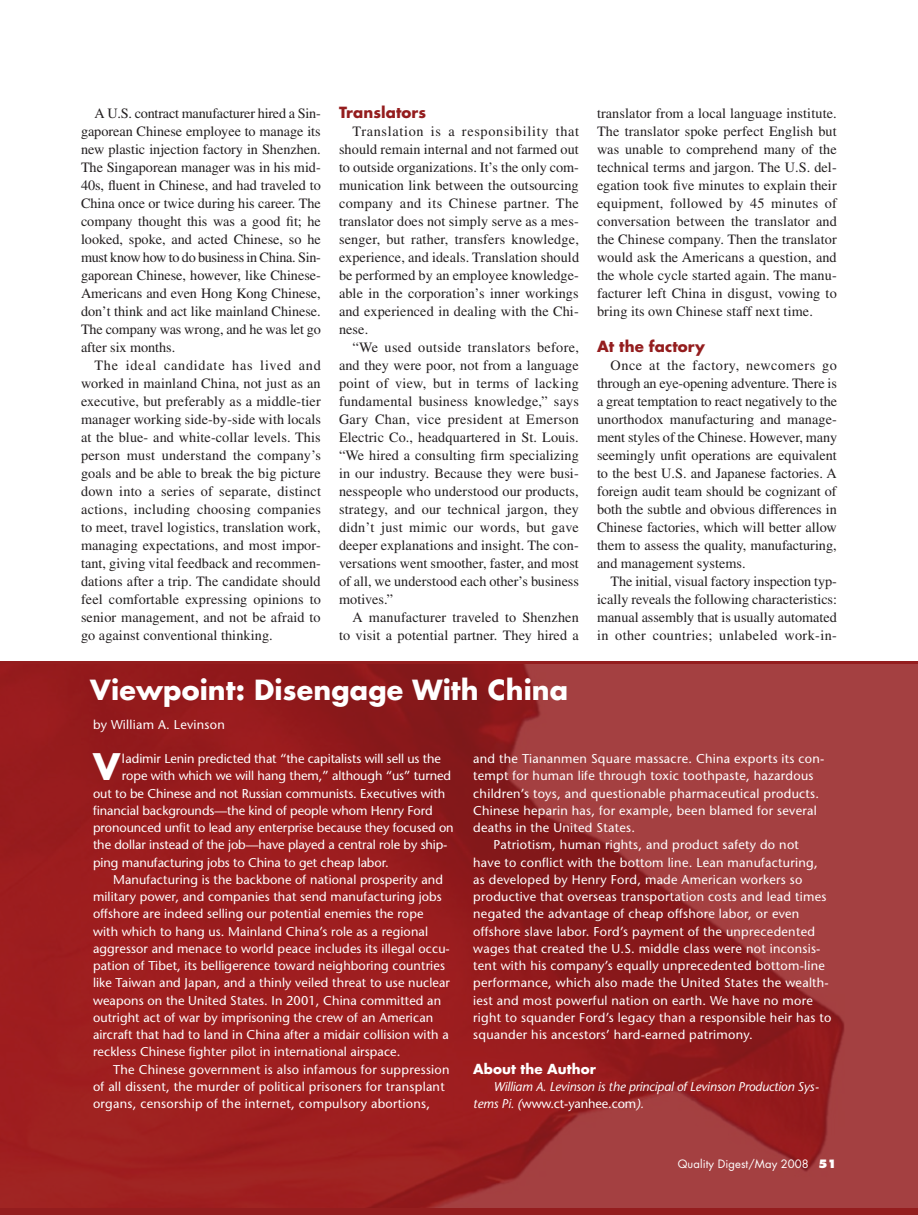
<style>
.page{position:relative;width:918px;height:1215px;background:#fff}
.page>*{position:absolute;margin:0;border:0;box-sizing:border-box;transform-origin:0 0}
.Sidebar_ITC_Stone_Sa{font:700 35.7px "Futura";color:#fff}
.Sidebar_ITC_Stone_Sa-2{font:700 27px "Futura";letter-spacing:.005em;color:#fff}
.QD-Subhead{font:700 15px "Futura";letter-spacing:.005em;color:#941d1e}
.QD-Text{font:14.25px/18px "Times";letter-spacing:.005em;color:#231f20;text-align:justify}
.Sidebar_ITC_Stone_Sa-3{font:700 13.5px "Futura";letter-spacing:.005em;color:#fff}
.Sidebar_ITC_Stone_Sa-4{font:12.75px/17.2px "Stone Sans";letter-spacing:.02em;color:#fff}
.Sidebar_ITC_Stone_Sa-5{font:12.75px "Stone Sans";letter-spacing:-.005em;color:#fff}
.Sidebar_ITC_Stone_Sa-6{font:italic 12.75px/17.2px "Stone Sans";letter-spacing:-.01em;color:#fff}
.t1{font:11.25px "Futura";letter-spacing:.01em;color:#fff}
.s1{font-style:normal}
.s2{font-weight:800}
</style>
<div class="page">
<img style="left:0;top:664px;width:918px;height:544px">
<p class="QD-Text" style="left:81px;top:105px;width:242px;text-indent:13px">A U.S. contract manufacturer hired a Sin&shy;gaporean Chinese employee to manage its new plastic injection factory in Shenzhen.<br>The Singaporean manager was in his mid-40s, fluent in Chinese, and had traveled to China once or twice during his career. The company thought this was a good fit; he looked, spoke, and acted Chinese, so he must know how to do business in China. Sin&shy;gaporean Chinese, however, like Chinese-Americans and even Hong Kong Chinese, don’t think and act like mainland Chinese.<br>The company was wrong, and he was let go after six months.</p>
<p class="QD-Text" style="left:81px;top:357px;width:242px;text-indent:13px">The ideal candidate has lived and worked in mainland China, not just as an executive, but preferably as a middle-tier manager working side-by-side with locals at the blue- and white-collar levels. This person must understand the company’s goals and be able to break the big picture down into a series of separate, distinct actions, including choosing companies to meet, travel logistics, translation work, managing expectations, and most impor&shy;tant, giving vital feedback and recommen&shy;dations after a trip. The candidate should feel comfortable expressing opinions to senior management, and not be afraid to go against conventional thinking.</p>
<p class="QD-Subhead" style="left:339px;top:103px;width:89px">Translators</p>
<p class="QD-Text" style="left:339px;top:123px;width:242px;text-indent:13px">Translation is a responsibility that should remain internal and not farmed out to outside organizations. It’s the only com&shy;munication link between the outsourcing company and its Chinese partner. The translator does not simply serve as a mes&shy;senger, but rather, transfers knowledge, experience, and ideals. Translation should be performed by an employee knowledge&shy;able in the corporation’s inner workings and experienced in dealing with the Chi&shy;nese.</p>
<p class="QD-Text" style="left:339px;top:339px;width:242px;text-indent:13px">“We used outside translators before, and they were poor, not from a language point of view, but in terms of lacking fundamental business knowledge,” says Gary Chan, vice president at Emerson Electric Co., headquartered in St. Louis. “We hired a consulting firm specializing in our industry. Because they were busi&shy;nesspeople who understood our products, strategy, and our technical jargon, they didn’t just mimic our words, but gave deeper explanations and insight. The con&shy;versations went smoother, faster, and most of all, we understood each other’s business motives.”</p>
<p class="QD-Text" style="left:339px;top:609px;width:241px;text-align:right">A manufacturer traveled to Shenzhen to visit a potential partner. They hired a</p>
<p class="Sidebar_ITC_Stone_Sa-2" style="left:90px;top:671px;width:480px">Viewpoint: Disengage With China</p>
<p class="QD-Text" style="left:597px;top:105px;width:241px">translator from a local language institute.<br>The translator spoke perfect English but was unable to comprehend many of the technical terms and jargon. The U.S. del&shy;egation took five minutes to explain their equipment, followed by 45 minutes of conversation between the translator and the Chinese company. Then the translator would ask the Americans a question, and the whole cycle started again. The manu&shy;facturer left China in disgust, vowing to bring its own Chinese staff next time.</p>
<p class="QD-Subhead" style="left:597px;top:337px;width:109px">At the factory</p>
<p class="QD-Text" style="left:597px;top:357px;width:242px;text-indent:13px">Once at the factory, newcomers go through an eye-opening adventure. There is a great temptation to react negatively to the unorthodox manufacturing and manage&shy;ment styles of the Chinese. However, many seemingly unfit operations are equivalent to the best U.S. and Japanese factories. A foreign audit team should be cognizant of both the subtle and obvious differences in Chinese factories, which will better allow them to assess the quality, manufacturing, and management systems.</p>
<p class="QD-Text" style="left:597px;top:573px;width:242px;text-indent:13px">The initial, visual factory inspection typ&shy;ically reveals the following characteristics: manual assembly that is usually automated in other countries; unlabeled work-in-</p>
<p class="Sidebar_ITC_Stone_Sa-4" style="left:93px;top:716px;width:133px">by William A. Levinson</p>
<p class="Sidebar_ITC_Stone_Sa" style="left:93px;top:743px;width:29px">V</p>
<p class="Sidebar_ITC_Stone_Sa-5" style="left:122px;top:751px;width:321px">ladimir Lenin predicted that “the capitalists will sell us the</p>
<p class="Sidebar_ITC_Stone_Sa-5" style="left:122px;top:768px;width:331px">rope with which we will hang them,” although “us” turned</p>
<p class="Sidebar_ITC_Stone_Sa-5" style="left:93px;top:786px;width:354px">out to be Chinese and not Russian communists. Executives with</p>
<p class="Sidebar_ITC_Stone_Sa-5" style="left:93px;top:803px;width:341px">financial backgrounds—the kind of people whom Henry Ford</p>
<p class="Sidebar_ITC_Stone_Sa-5" style="left:93px;top:820px;width:362px">pronounced unfit to lead any enterprise because they focused on</p>
<p class="Sidebar_ITC_Stone_Sa-5" style="left:93px;top:837px;width:356px">the dollar instead of the job—have played a central role by ship-</p>
<p class="Sidebar_ITC_Stone_Sa-5" style="left:93px;top:855px;width:297px">ping manufacturing jobs to China to get cheap labor.</p>
<p class="Sidebar_ITC_Stone_Sa-4" style="left:93px;top:871px;width:359px;text-indent:20px">Manufacturing is the backbone of national prosperity and military power, and companies that send manufacturing jobs offshore are indeed selling our potential enemies the rope with which to hang us. Mainland China’s role as a regional aggressor and menace to world peace includes its illegal occu&shy;pation of Tibet, its belligerence toward neighboring countries like Taiwan and Japan, and a thinly veiled threat to use nuclear weapons on the United States. In 2001, China committed an outright act of war by imprisoning the crew of an American aircraft that had to land in China after a midair collision with a reckless Chinese fighter pilot in international airspace.</p>
<p class="Sidebar_ITC_Stone_Sa-4" style="left:93px;top:1061px;width:358px;text-indent:20px">The Chinese government is also infamous for suppression of all dissent, the murder of political prisoners for transplant organs, censorship of the internet, compulsory abortions,</p>
<p class="Sidebar_ITC_Stone_Sa-4" style="left:473px;top:750px;width:353px">and the Tiananmen Square massacre. China exports its con&shy;tempt for human life through toxic toothpaste, hazardous children’s toys, and questionable pharmaceutical products.<br>Chinese heparin has, for example, been blamed for several deaths in the United States.</p>
<p class="Sidebar_ITC_Stone_Sa-4" style="left:473px;top:836px;width:360px;text-indent:20px">Patriotism, human rights, and product safety do not<br>have to conflict with the bottom line. Lean manufacturing, as developed by Henry Ford, made American workers so productive that overseas transportation costs and lead times negated the advantage of cheap offshore labor, or even offshore slave labor. Ford’s payment of the unprecedented wages that created the U.S. middle class were not inconsis&shy;tent with his company’s equally unprecedented bottom-line performance, which also made the United States the wealth&shy;iest and most powerful nation on earth. We have no more right to squander Ford’s legacy than a responsible heir has to squander his ancestors’ hard-earned patrimony.</p>
<p class="Sidebar_ITC_Stone_Sa-3" style="left:473px;top:1060px;width:124px">About the Author</p>
<p class="Sidebar_ITC_Stone_Sa-6" style="left:473px;top:1078px;width:347px;text-indent:20px">William A. Levinson is the principal of Levinson Production Sys&shy;tems Pi. (<span class="s1">www.ct-yanhee.com</span>).</p>
<p class="t1" style="left:678px;top:1157px;width:161px">Quality Digest/May 2008 <span class="s2">51</span></p>
</div>
